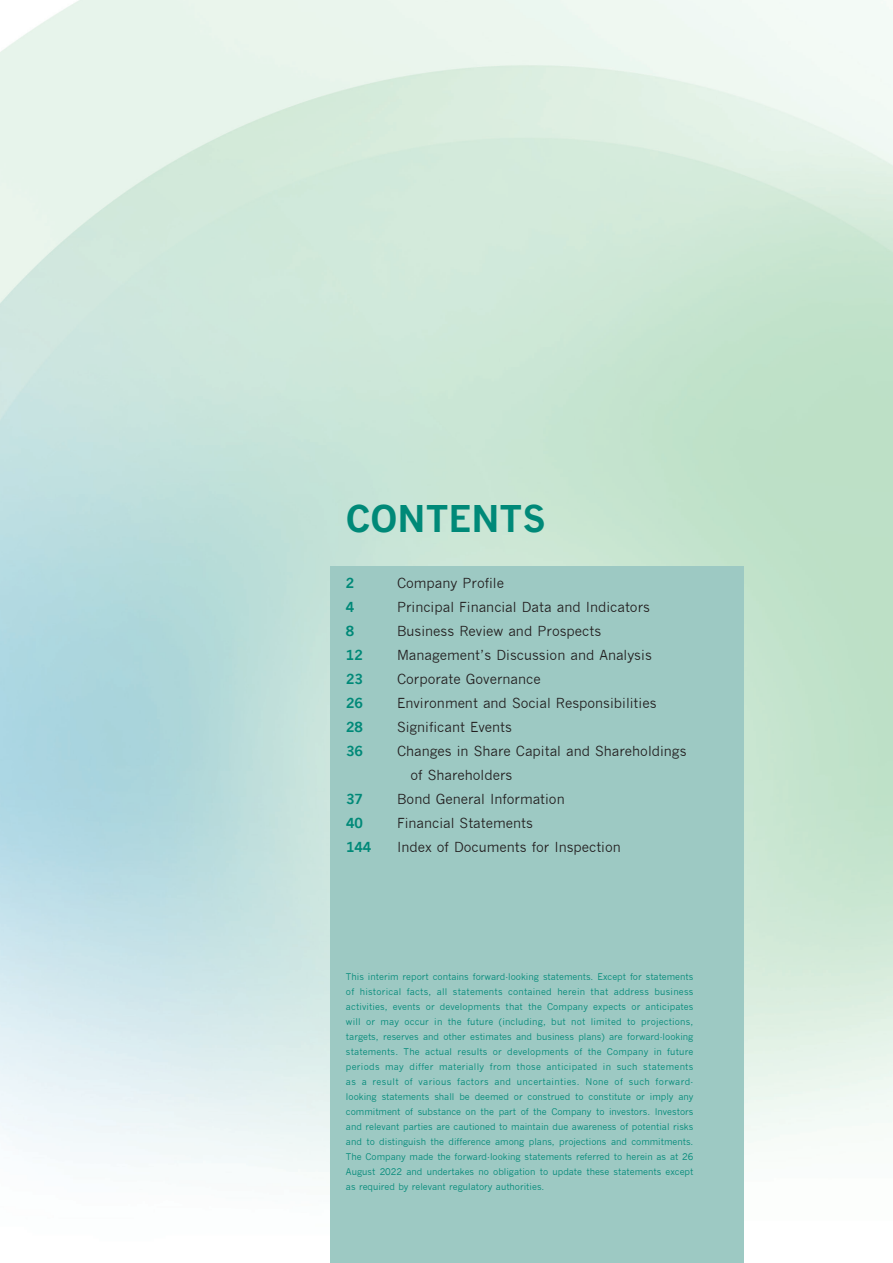
<style>
.page{position:relative;width:893px;height:1263px;background:#fff}
.page>*{position:absolute;margin:0;border:0;box-sizing:border-box;transform-origin:0 0}
.t1{font:700 36px "News Gothic";color:#008978}
.t2{font:13.5px/24px "News Gothic";color:#231f20}
.t3{font:700 13.5px "News Gothic";color:#008978}
.t4{font:9px/15px "News Gothic";color:#008978;text-align:justify}
</style>
<div class="page">
<div style="left:330px;top:566px;width:413px;height:697px;background:#9dc9c3"></div>
<h1 class="t1" style="left:346px;top:497px;width:202px">CONTENTS</h1>
<h2 class="t3" style="left:346px;top:575px;width:10px">2</h2>
<h2 class="t2" style="left:397px;top:571px;width:109px">Company Profile</h2>
<h2 class="t3" style="left:346px;top:599px;width:10px">4</h2>
<h2 class="t2" style="left:397px;top:595px;width:255px">Principal Financial Data and Indicators</h2>
<h2 class="t3" style="left:346px;top:623px;width:10px">8</h2>
<h2 class="t2" style="left:397px;top:619px;width:206px">Business Review and Prospects</h2>
<h2 class="t3" style="left:346px;top:647px;width:18px">12</h2>
<h2 class="t2" style="left:397px;top:643px;width:256px">Management’s Discussion and Analysis</h2>
<h2 class="t3" style="left:346px;top:671px;width:18px">23</h2>
<h2 class="t2" style="left:397px;top:667px;width:145px">Corporate Governance</h2>
<h2 class="t3" style="left:346px;top:695px;width:18px">26</h2>
<h2 class="t2" style="left:397px;top:691px;width:261px">Environment and Social Responsibilities</h2>
<h2 class="t3" style="left:346px;top:719px;width:18px">28</h2>
<h2 class="t2" style="left:397px;top:715px;width:117px">Significant Events</h2>
<h2 class="t3" style="left:346px;top:743px;width:18px">36</h2>
<h2 class="t2" style="left:411px;top:739px;width:277px;text-indent:-14px">Changes in Share Capital and Shareholdings of Shareholders</h2>
<h2 class="t3" style="left:346px;top:791px;width:18px">37</h2>
<h2 class="t2" style="left:397px;top:787px;width:169px">Bond General Information</h2>
<h2 class="t3" style="left:346px;top:815px;width:18px">40</h2>
<h2 class="t2" style="left:397px;top:811px;width:137px">Financial Statements</h2>
<h2 class="t3" style="left:346px;top:839px;width:27px">144</h2>
<h2 class="t2" style="left:397px;top:835px;width:225px">Index of Documents for Inspection</h2>
<p class="t4" style="left:346px;top:969px;width:349px">This interim report contains forward-looking statements. Except for statements of historical facts, all statements contained herein that address business activities, events or developments that the Company expects or anticipates will or may occur in the future (including, but not limited to projections, targets, reserves and other estimates and business plans) are forward-looking statements. The actual results or developments of the Company in future periods may differ materially from those anticipated in such statements as a result of various factors and uncertainties. None of such forward&shy;looking statements shall be deemed or construed to constitute or imply any commitment of substance on the part of the Company to investors. Investors and relevant parties are cautioned to maintain due awareness of potential risks and to distinguish the difference among plans, projections and commitments.<br>The Company made the forward-looking statements referred to herein as at 26<br>August 2022 and undertakes no obligation to update these statements except as required by relevant regulatory authorities.</p>
</div>
